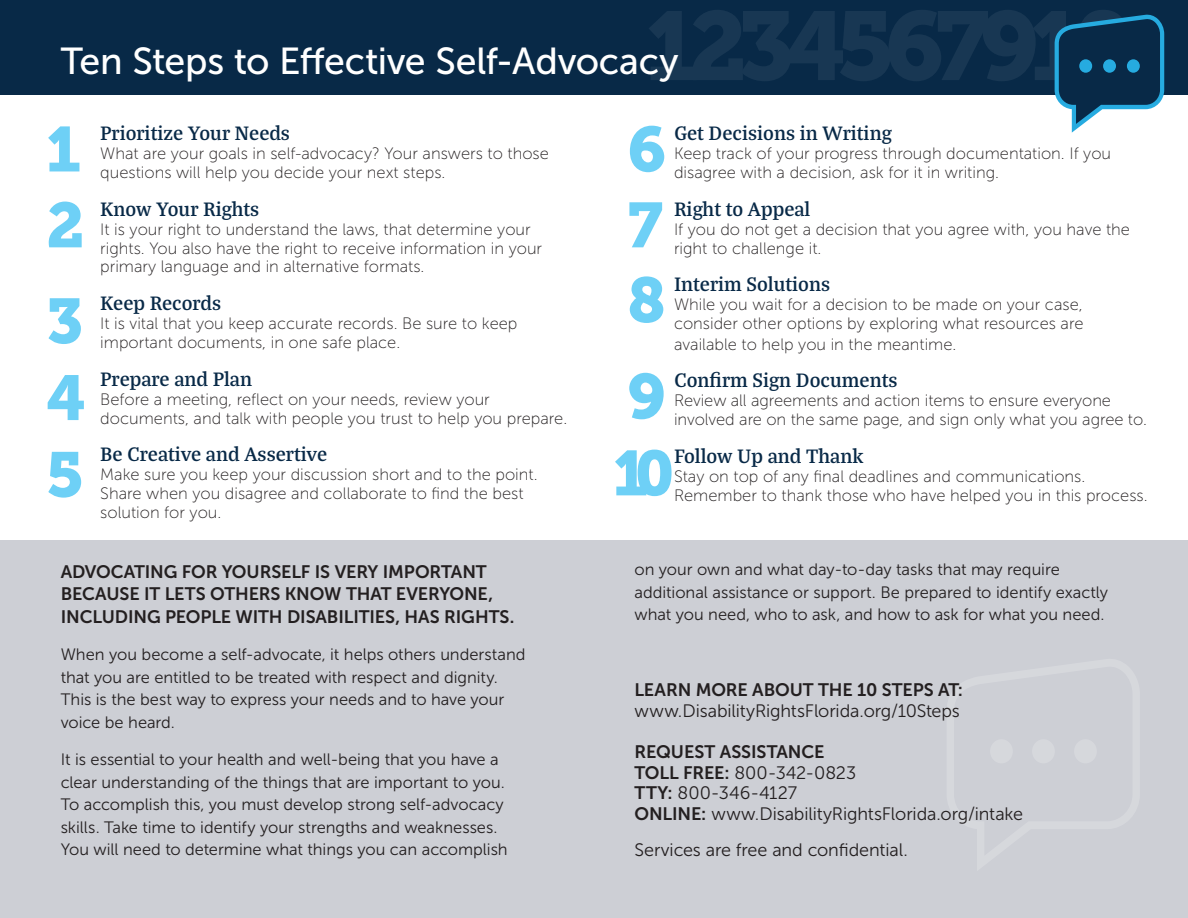
<style>
.page{position:relative;width:1188px;height:918px;background:#fff}
.page>*{position:absolute;margin:0;border:0;box-sizing:border-box;transform-origin:0 0}
.t1{font:63px "Museo Slab 900";color:#6ed0f6}
.t2{font:37.5px "Museo Sans 500";letter-spacing:-.01em;color:#fff}
.Heading_2{font:600 21px "Bagatela";color:#082947}
.List_Paragraph{font:18px/20.7px "Museo Sans 300";letter-spacing:-.005em;color:#231f20}
.List_Paragraph-2{font:18px/22.5px "Museo Sans 700";letter-spacing:-.005em;color:#231f20}
.t3{font:16.5px/18.9px "Museo Sans 100";color:#231f20}
.t4{font:16.5px/22.5px "Museo Sans 300";color:#231f20}
.s1{font-family:"Museo Sans 700"}
</style>
<div class="page">
<div style="left:0;top:541px;width:1188px;height:377px;background:#cdcfd5"></div>
<div style="left:990px;top:739px;width:23px;height:24px;background:#d6d8dc;border-radius:50%"></div>
<div style="left:1032px;top:739px;width:23px;height:24px;background:#d6d8dc;border-radius:50%"></div>
<div style="left:1074px;top:739px;width:23px;height:24px;background:#d6d8dc;border-radius:50%"></div>
<div style="left:0;top:0;width:1188px;height:95px;background:#082947"></div>
<svg style="left:1055px;top:14px;width:109px;height:119px"></svg>
<div style="left:1079px;top:59px;width:13px;height:14px;background:#26abe0;border-radius:50%"></div>
<div style="left:1103px;top:59px;width:13px;height:14px;background:#26abe0;border-radius:50%"></div>
<div style="left:1127px;top:59px;width:13px;height:14px;background:#26abe0;border-radius:50%"></div>
<p class="t2" style="left:61px;top:40px;width:619px">Ten Steps to Effective Self-Advocacy</p>
<p class="Heading_2" style="left:100px;top:119px;width:191px">Prioritize Your Needs</p>
<p class="t3" style="left:100px;top:144px;width:450px">What are your goals in self-advocacy? Your answers to those questions will help you decide your next steps.</p>
<p class="Heading_2" style="left:100px;top:195px;width:161px">Know Your Rights</p>
<p class="t3" style="left:100px;top:220px;width:443px">It is your right to understand the laws, that determine your rights. You also have the right to receive information in your primary language and in alternative formats.</p>
<p class="Heading_2" style="left:100px;top:289px;width:123px">Keep Records</p>
<p class="t3" style="left:100px;top:314px;width:419px">It is vital that you keep accurate records. Be sure to keep important documents, in one safe place.</p>
<p class="Heading_2" style="left:100px;top:365px;width:153px">Prepare and Plan</p>
<p class="t3" style="left:100px;top:390px;width:469px">Before a meeting, reflect on your needs, review your documents, and talk with people you trust to help you prepare.</p>
<p class="Heading_2" style="left:100px;top:441px;width:228px">Be Creative and Assertive</p>
<p class="t3" style="left:100px;top:465px;width:439px">Make sure you keep your discussion short and to the point.<br>Share when you disagree and collaborate to find the best solution for you.</p>
<p class="Heading_2" style="left:674px;top:119px;width:219px">Get Decisions in Writing</p>
<p class="t3" style="left:674px;top:144px;width:439px">Keep track of your progress through documentation. If you disagree with a decision, ask for it in writing.</p>
<p class="Heading_2" style="left:674px;top:195px;width:138px">Right to Appeal</p>
<p class="t3" style="left:674px;top:220px;width:458px">If you do not get a decision that you agree with, you have the right to challenge it.</p>
<p class="Heading_2" style="left:674px;top:270px;width:158px">Interim Solutions</p>
<p class="t3" style="left:674px;top:295px;width:411px">While you wait for a decision to be made on your case, consider other options by exploring what resources are</p>
<p class="t3" style="left:674px;top:335px;width:284px">available to help you in the meantime.</p>
<p class="Heading_2" style="left:674px;top:367px;width:225px">Confirm Sign Documents</p>
<p class="t3" style="left:674px;top:391px;width:475px">Review all agreements and action items to ensure everyone involved are on the same page, and sign only what you agree to.</p>
<p class="Heading_2" style="left:674px;top:442px;width:191px">Follow Up and Thank</p>
<p class="t3" style="left:674px;top:467px;width:475px">Stay on top of any final deadlines and communications.<br>Remember to thank those who have helped you in this process.</p>
<p class="t1" style="left:46px;top:113px;width:36px">1</p>
<p class="t1" style="left:627px;top:113px;width:40px">6</p>
<p class="t1" style="left:46px;top:189px;width:40px">2</p>
<p class="t1" style="left:627px;top:189px;width:37px">7</p>
<p class="t1" style="left:627px;top:264px;width:40px">8</p>
<p class="t1" style="left:46px;top:285px;width:39px">3</p>
<p class="t1" style="left:46px;top:361px;width:41px">4</p>
<p class="t1" style="left:627px;top:360px;width:40px">9</p>
<p class="t1" style="left:46px;top:438px;width:39px">5</p>
<p class="t1" style="left:613px;top:437px;width:63px">10</p>
<p class="List_Paragraph-2" style="left:61px;top:560px;width:455px">ADVOCATING FOR YOURSELF IS VERY IMPORTANT<br>BECAUSE IT LETS OTHERS KNOW THAT EVERYONE,<br>INCLUDING PEOPLE WITH DISABILITIES, HAS RIGHTS.</p>
<p class="t4" style="left:61px;top:644px;width:466px">When you become a self-advocate, it helps others understand that you are entitled to be treated with respect and dignity.<br>This is the best way to express your needs and to have your voice be heard.</p>
<p class="t4" style="left:61px;top:749px;width:448px">It is essential to your health and well-being that you have a clear understanding of the things that are important to you.<br>To accomplish this, you must develop strong self-advocacy skills. Take time to identify your strengths and weaknesses.<br>You will need to determine what things you can accomplish</p>
<p class="t4" style="left:634px;top:559px;width:475px">on your own and what day-to-day tasks that may require additional assistance or support. Be prepared to identify exactly what you need, who to ask, and how to ask for what you need.</p>
<p class="List_Paragraph" style="left:634px;top:680px;width:330px"><span class="s1">LEARN MORE ABOUT THE 10 STEPS AT: </span>www.DisabilityRightsFlorida.org/10Steps</p>
<p class="List_Paragraph-2" style="left:634px;top:740px;width:191px">REQUEST ASSISTANCE</p>
<p class="List_Paragraph" style="left:634px;top:762px;width:223px"><span class="s1">TOLL FREE:</span> 800-342-0823</p>
<p class="List_Paragraph" style="left:634px;top:783px;width:164px"><span class="s1">TTY:</span> 800-346-4127</p>
<p class="List_Paragraph" style="left:634px;top:804px;width:390px"><span class="s1">ONLINE:</span> www.DisabilityRightsFlorida.org/intake</p>
<p class="List_Paragraph" style="left:634px;top:839px;width:275px">Services are free and confidential.</p>
</div>
